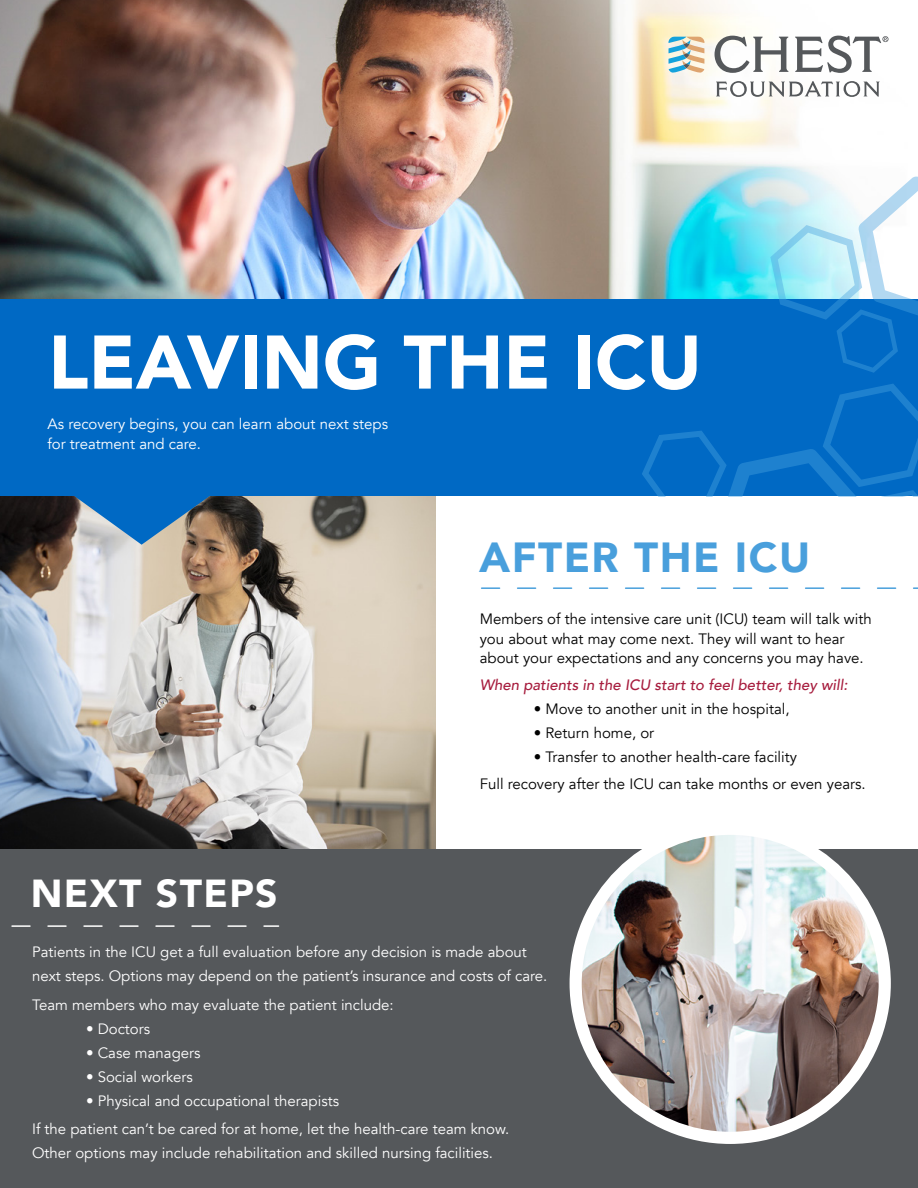
<style>
.page{position:relative;width:918px;height:1188px;background:#fff}
.page>*{position:absolute;margin:0;border:0;box-sizing:border-box;transform-origin:0 0}
.t1{font:900 75px "Avenir";color:#fff}
.t2{font:900 42px "Avenir";letter-spacing:.035em;color:#499fdc}
.t3{font:900 39px "Avenir";letter-spacing:.035em;color:#fff}
.t4{font:15px/24px "Avenir";color:#fff}
.t5{font:15px/19.5px "Avenir";color:#000}
.t6{font:italic 500 15px "Avenir";color:#a71d3e}
</style>
<div class="page">
<img style="left:0;top:496px;width:435px;height:354px">
<div style="left:0;top:850px;width:918px;height:338px;background:#55585b"></div>
<div style="left:570px;top:823px;width:321px;height:321px;background:#fff;border-radius:50%"></div>
<img style="left:582px;top:835px;width:297px;height:297px;border-radius:148px">
<svg style="left:482px;top:587px;width:436px;height:2px"></svg>
<svg style="left:11px;top:925px;width:268px;height:2px"></svg>
<img style="left:0;top:0;width:918px;height:300px">
<div style="left:0;top:300px;width:918px;height:196px;background:#0069c4"></div>
<svg style="left:74px;top:496px;width:136px;height:49px;background:#5c8ab0"></svg>
<svg style="left:770px;top:177px;width:148px;height:196px"></svg>
<svg style="left:642px;top:384px;width:276px;height:112px"></svg>
<svg style="left:669px;top:37px;width:35px;height:36px"></svg>
<svg style="left:715px;top:36px;width:73px;height:37px"></svg>
<svg style="left:716px;top:81px;width:164px;height:16px"></svg>
<svg style="left:795px;top:36px;width:94px;height:37px"></svg>
<h1 class="t1" style="left:48px;top:298px;width:655px">LEAVING THE ICU</h1>
<p class="t4" style="left:47px;top:415px;width:342px;line-height:19.5px">As recovery begins, you can learn about next steps for treatment and care.</p>
<h2 class="t2" style="left:479px;top:521px;width:333px">AFTER THE ICU</h2>
<p class="t5" style="left:480px;top:610px;width:393px">Members of the intensive care unit (ICU) team will talk with you about what may come next. They will want to hear about your expectations and any concerns you may have.</p>
<p class="t6" style="left:480px;top:676px;width:369px">When patients in the ICU start to feel better, they will:</p>
<p class="t5" style="left:534px;top:700px;width:257px">• Move to another unit in the hospital,</p>
<p class="t5" style="left:534px;top:724px;width:122px">• Return home, or</p>
<p class="t5" style="left:480px;top:744px;width:387px;line-height:27px;text-indent:54px">• Transfer to another health-care facility<br>Full recovery after the ICU can take months or even years.</p>
<h3 class="t3" style="left:31px;top:860px;width:249px">NEXT STEPS</h3>
<p class="t4" style="left:32px;top:940px;width:517px">Patients in the ICU get a full evaluation before any decision is made about next steps. Options may depend on the patient’s insurance and costs of care.</p>
<p class="t4" style="left:32px;top:993px;width:363px">Team members who may evaluate the patient include:</p>
<p class="t4" style="left:86px;top:1017px;width:66px">• Doctors</p>
<p class="t4" style="left:86px;top:1041px;width:116px">• Case managers</p>
<p class="t4" style="left:86px;top:1065px;width:108px">• Social workers</p>
<p class="t4" style="left:32px;top:1087px;width:479px;line-height:28.5px;text-indent:54px">• Physical and occupational therapists<br>If the patient can’t be cared for at home, let the health-care team know.</p>
<p class="t4" style="left:32px;top:1141px;width:463px">Other options may include rehabilitation and skilled nursing facilities.</p>
</div>
